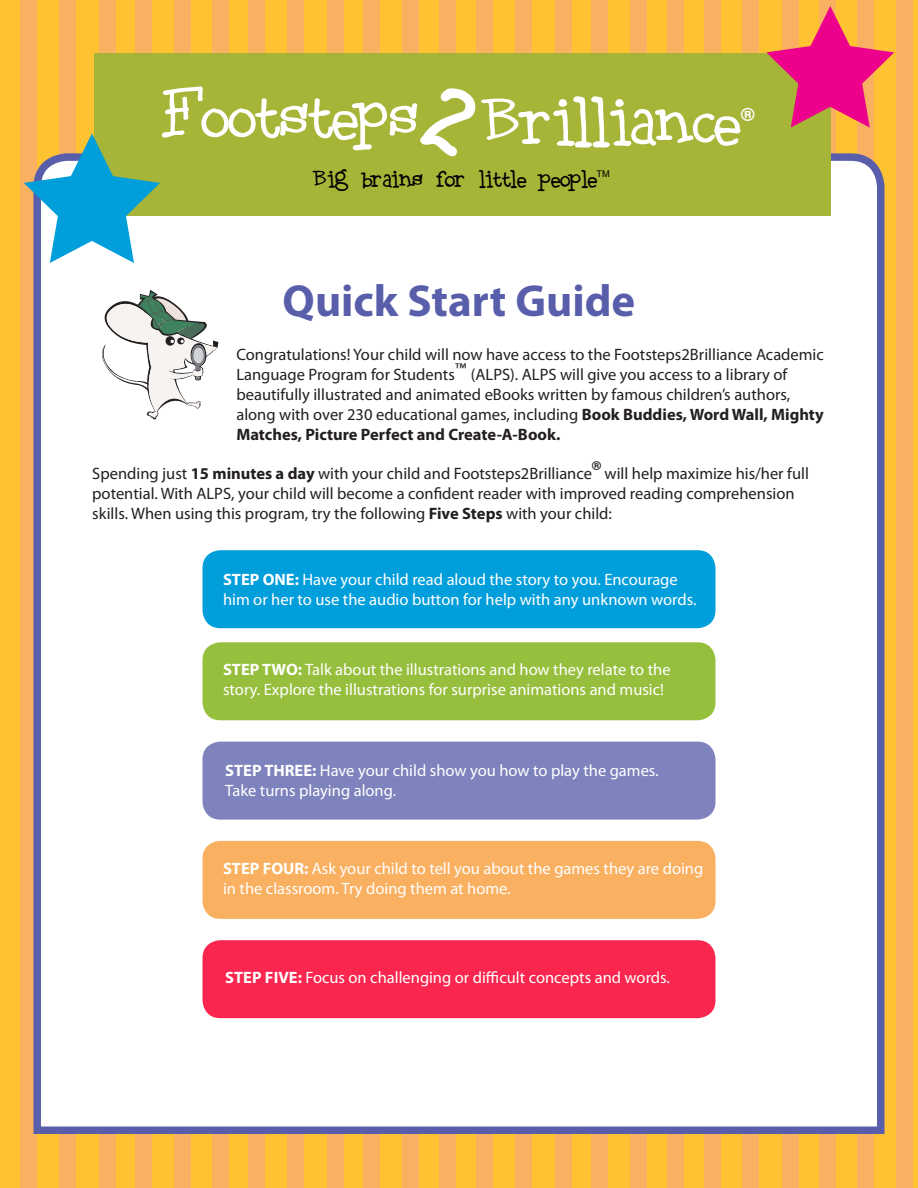
<style>
.page{position:relative;width:918px;height:1188px;background:#ffc233}
.page>*{position:absolute;margin:0;border:0;box-sizing:border-box;transform-origin:0 0}
.t1{font:75.45px "Blackboysonmopeds";color:#fff}
.t2{font:700 45px "Myriad Pro";color:#595eab}
.t3{font:27px "Blackboysonmopeds";color:#000}
.t4{font:700 18px "Century Gothic";color:#fff}
.t5{font:16.5px/19.8px "Myriad Pro";color:#231f20}
.t6{font:16.5px/19.8px "Myriad Pro";color:#fff}
.t7{font:700 12px "Century Gothic";color:#231f20}
.t8{font:9.3px "Arial";color:#000}
.s1{font-size:74.25px}
.s2{font-weight:700}
</style>
<div class="page">
<div style="left:20px;top:0;width:17px;height:1188px;background:#fab061"></div>
<div style="left:59px;top:0;width:17px;height:1188px;background:#fab061"></div>
<div style="left:99px;top:0;width:17px;height:1188px;background:#fab061"></div>
<div style="left:136px;top:0;width:16px;height:1188px;background:#fab061"></div>
<div style="left:174px;top:0;width:17px;height:1188px;background:#fab061"></div>
<div style="left:212px;top:0;width:17px;height:1188px;background:#fab061"></div>
<div style="left:248px;top:0;width:17px;height:1188px;background:#fab061"></div>
<div style="left:287px;top:0;width:17px;height:1188px;background:#fab061"></div>
<div style="left:327px;top:0;width:17px;height:1188px;background:#fab061"></div>
<div style="left:363px;top:0;width:17px;height:1188px;background:#fab061"></div>
<div style="left:402px;top:0;width:17px;height:1188px;background:#fab061"></div>
<div style="left:440px;top:0;width:16px;height:1188px;background:#fab061"></div>
<div style="left:476px;top:0;width:17px;height:1188px;background:#fab061"></div>
<div style="left:515px;top:0;width:16px;height:1188px;background:#fab061"></div>
<div style="left:555px;top:0;width:16px;height:1188px;background:#fab061"></div>
<div style="left:591px;top:0;width:17px;height:1188px;background:#fab061"></div>
<div style="left:630px;top:0;width:17px;height:1188px;background:#fab061"></div>
<div style="left:667px;top:0;width:17px;height:1188px;background:#fab061"></div>
<div style="left:704px;top:0;width:16px;height:1188px;background:#fab061"></div>
<div style="left:743px;top:0;width:16px;height:1188px;background:#fab061"></div>
<div style="left:782px;top:0;width:17px;height:1188px;background:#fab061"></div>
<div style="left:819px;top:0;width:17px;height:1188px;background:#fab061"></div>
<div style="left:858px;top:0;width:16px;height:1188px;background:#fab061"></div>
<div style="left:896px;top:0;width:17px;height:1188px;background:#fab061"></div>
<div style="left:33px;top:150px;width:852px;height:988px;background:#fff"></div>
<div style="left:94px;top:53px;width:736px;height:163px;background:#a6b538"></div>
<svg style="left:766px;top:6px;width:128px;height:122px"></svg>
<svg style="left:24px;top:133px;width:136px;height:130px"></svg>
<svg style="left:420px;top:88px;width:56px;height:68px"></svg>
<svg style="left:101px;top:290px;width:117px;height:130px;background:#dee0de"></svg>
<div style="left:202px;top:550px;width:514px;height:78px;background:#009edb;border-radius:18px"></div>
<div style="left:202px;top:642px;width:514px;height:78px;background:#96bf3d;border-radius:18px"></div>
<div style="left:202px;top:742px;width:514px;height:78px;background:#7e82bd;border-radius:18px"></div>
<div style="left:202px;top:841px;width:514px;height:78px;background:#fab061;border-radius:18px"></div>
<div style="left:202px;top:940px;width:514px;height:78px;background:#fa264f;border-radius:18px"></div>
<h1 class="t1" style="left:161px;top:81px;width:579px"><span class="s1">Footsteps</span> Brilliance</h1>
<h3 class="t3" style="left:314px;top:165px;width:284px">Big brains for little people</h3>
<p class="t8" style="left:597px;top:168px;width:15px">TM</p>
<p class="t4" style="left:741px;top:103px;width:15px">®</p>
<p class="t2" style="left:283px;top:272px;width:354px">Quick Start Guide</p>
<p class="t5" style="left:236px;top:344px;width:589px;line-height:20.4px">Congratulations! Your child will now have access to the Footsteps2Brilliance Academic<br>Language Program for Students</p>
<p class="t7" style="left:455px;top:360px;width:13px">™</p>
<p class="t5" style="left:236px;top:364px;width:589px;text-indent:235px">(ALPS). ALPS will give you access to a library of beautifully illustrated and animated eBooks written by famous children’s authors, along with over 230 educational games, including <span class="s2">Book Buddies, Word Wall, Mighty Matches, Picture Perfect and Create-A-Book.</span></p>
<p class="t5" style="left:92px;top:463px;width:718px">Spending just <span class="s2">15 minutes a day</span> with your child and Footsteps2Brilliance will help maximize his/her full potential. With ALPS, your child will become a confident reader with improved reading comprehension skills. When using this program, try the following <span class="s2">Five Steps</span> with your child:</p>
<p class="t7" style="left:592px;top:458px;width:10px">®</p>
<p class="t6" style="left:223px;top:569px;width:475px"><span class="s2">STEP ONE:</span> Have your child read aloud the story to you. Encourage him or her to use the audio button for help with any unknown words.</p>
<p class="t6" style="left:223px;top:659px;width:449px"><span class="s2">STEP TWO:</span> Talk about the illustrations and how they relate to the</p>
<p class="t6" style="left:223px;top:679px;width:442px">story. Explore the illustrations for surprise animations and music!</p>
<p class="t6" style="left:225px;top:761px;width:435px"><span class="s2">STEP THREE:</span> Have your child show you how to play the games.</p>
<p class="t6" style="left:225px;top:780px;width:172px">Take turns playing along.</p>
<p class="t6" style="left:223px;top:859px;width:482px"><span class="s2">STEP FOUR:</span> Ask your child to tell you about the games they are doing in the classroom. Try doing them at home.</p>
<p class="t6" style="left:225px;top:967px;width:446px"><span class="s2">STEP FIVE:</span> Focus on challenging or difficult concepts and words.</p>
</div>
